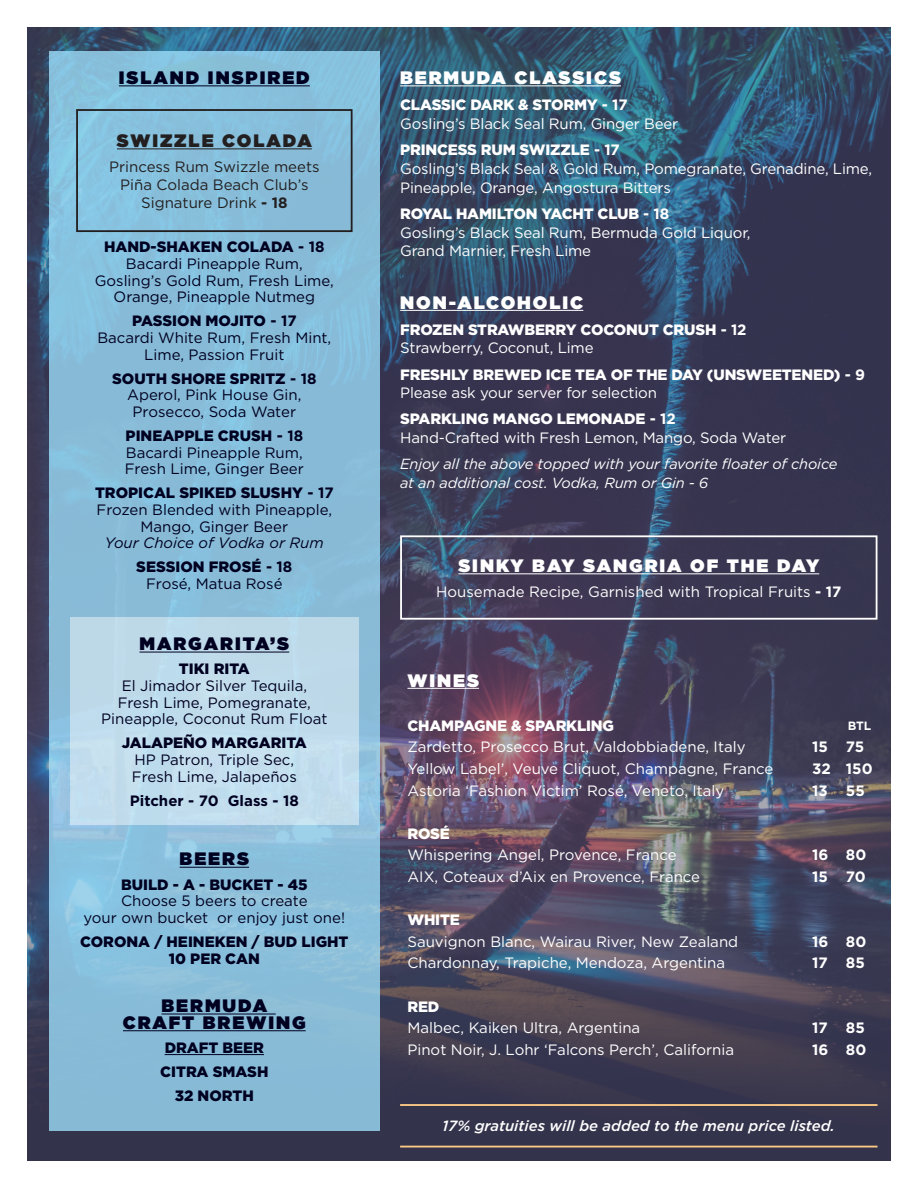
<style>
.page{position:relative;width:918px;height:1188px;background:#fff}
.page>*{position:absolute;margin:0;border:0;box-sizing:border-box;transform-origin:0 0}
.t1{font:900 18px "Gotham";letter-spacing:.11em;color:#fff}
.t2{font:900 18px/16.8px "Gotham";letter-spacing:.11em;color:#000020;text-align:center}
.t3{font:900 18px "Gotham";letter-spacing:.11em;color:#231f20}
.t4{font:15px/18.8px "Gotham";color:#fff}
.t5{font:15px/16.6px "Gotham";color:#000020;text-align:center}
.t6{font:900 15px/18.8px "Gotham";letter-spacing:-.01em;color:#fff}
.t7{font:15px/18px "Gotham";color:#231f20;text-align:center}
.t8{font:900 15px/16.8px "Gotham";color:#000020;text-align:center}
.t9{font:700 15px "Gotham";color:#fff}
.t10{font:700 15px "Gotham";color:#000020}
.t11{font:italic 500 14.85px "Gotham";color:#fff}
.t12{font:italic 14.7px/18.8px "Gotham";letter-spacing:-.01em;color:#fff}
.t13{font:700 12px "Gotham";color:#fff}
.s1{font-weight:700}
.s2{font-weight:900}
.s3{font-style:italic}
.s4{font-weight:400}
</style>
<div class="page">
<img style="left:27px;top:27px;width:864px;height:1134px">
<svg style="left:49px;top:51px;width:331px;height:1080px;background:#88bdd9"></svg>
<hr style="left:400px;top:85px;width:221px;height:1px;background:#fff">
<hr style="left:400px;top:310px;width:183px;height:1px;background:#fff">
<hr style="left:458px;top:573px;width:361px;height:1px;background:#fff">
<div style="left:400px;top:535px;width:478px;height:85px;border:2px solid #fff"></div>
<hr style="left:180px;top:867px;width:69px;height:1px;background:#000020">
<hr style="left:161px;top:1014px;width:115px;height:1px;background:#000020">
<hr style="left:123px;top:1030px;width:183px;height:1px;background:#000020">
<hr style="left:165px;top:1054px;width:99px;height:1px;background:#000020">
<hr style="left:407px;top:688px;width:72px;height:1px;background:#fff">
<hr style="left:400px;top:1104px;width:478px;height:2px;background:#fdcb85">
<hr style="left:400px;top:1146px;width:478px;height:1px;background:#fdcb85">
<div style="left:70px;top:618px;width:289px;height:207px;background:#bfdbeb"></div>
<hr style="left:119px;top:85px;width:191px;height:1px;background:#000020">
<hr style="left:139px;top:652px;width:150px;height:1px;background:#000020">
<hr style="left:117px;top:148px;width:195px;height:1px;background:#231f20">
<div style="left:76px;top:109px;width:277px;height:123px;border:2px solid #231f20"></div>
<p class="t2" style="left:119px;top:69px;width:192px">ISLAND INSPIRED</p>
<p class="t3" style="left:117px;top:128px;width:196px">SWIZZLE COLADA</p>
<p class="t7" style="left:109px;top:158px;width:212px">Princess Rum Swizzle meets<br>Piña Colada Beach Club’s<br>Signature Drink <span class="s1">- 18</span></p>
<p class="t5" style="left:95px;top:238px;width:241px"><span class="s2">HAND-SHAKEN COLADA</span> <span class="s1">- 18<br></span>Bacardi Pineapple Rum,<br>Gosling’s Gold Rum, Fresh Lime,<br>Orange, Pineapple Nutmeg</p>
<p class="t5" style="left:97px;top:312px;width:235px"><span class="s2">PASSION MOJITO</span> <span class="s1">- 17<br></span>Bacardi White Rum, Fresh Mint,<br>Lime, Passion Fruit</p>
<p class="t5" style="left:112px;top:370px;width:206px"><span class="s2">SOUTH SHORE SPRITZ</span> <span class="s1">- 18<br></span>Aperol, Pink House Gin,<br>Prosecco, Soda Water</p>
<p class="t5" style="left:125px;top:427px;width:181px;text-align:justify"><span class="s2">PINEAPPLE CRUSH</span> <span class="s1">- 18<br></span>Bacardi Pineapple Rum, Fresh Lime, Ginger Beer</p>
<p class="t5" style="left:95px;top:484px;width:240px"><span class="s2">TROPICAL SPIKED SLUSHY</span> <span class="s1">- 17<br></span>Frozen Blended with Pineapple,<br>Mango, Ginger Beer<br><span class="s3">Your Choice of Vodka or Rum</span></p>
<p class="t5" style="left:136px;top:559px;width:158px"><span class="s2">SESSION FROSÉ</span> <span class="s1">- 18<br></span>Frosé, Matua Rosé</p>
<p class="t2" style="left:139px;top:635px;width:151px">MARGARITA’S</p>
<p class="t5" style="left:101px;top:660px;width:228px"><span class="s2">TIKI RITA<br></span>El Jimador Silver Tequila,<br>Fresh Lime, Pomegranate,<br>Pineapple, Coconut Rum Float</p>
<p class="t5" style="left:122px;top:734px;width:187px"><span class="s2">JALAPEÑO MARGARITA<br></span>HP Patron, Triple Sec,<br>Fresh Lime, Jalapeños</p>
<p class="t10" style="left:130px;top:790px;width:170px">Pitcher - 70 Glass - 18</p>
<p class="t2" style="left:180px;top:850px;width:71px">BEERS</p>
<p class="t5" style="left:84px;top:876px;width:263px"><span class="s2">BUILD - A - BUCKET - 45<br></span>Choose 5 beers to create<br>your own bucket or enjoy just one!</p>
<p class="t8" style="left:80px;top:933px;width:270px">CORONA / HEINEKEN / BUD LIGHT<br>10 PER CAN</p>
<p class="t2" style="left:123px;top:997px;width:184px">BERMUDA<br>CRAFT BREWING</p>
<p class="t8" style="left:165px;top:1039px;width:101px">DRAFT BEER</p>
<p class="t8" style="left:160px;top:1063px;width:110px">CITRA SMASH</p>
<p class="t8" style="left:175px;top:1087px;width:81px">32 NORTH</p>
<p class="t1" style="left:400px;top:65px;width:222px">BERMUDA CLASSICS</p>
<p class="t4" style="left:400px;top:95px;width:280px"><span class="s2">CLASSIC DARK &amp; STORMY</span> <span class="s1">- 17<br></span>Gosling’s Black Seal Rum, Ginger Beer</p>
<p class="t4" style="left:400px;top:140px;width:474px"><span class="s2">PRINCESS RUM SWIZZLE</span> <span class="s1">- 17<br></span>Gosling’s Black Seal &amp; Gold Rum, Pomegranate, Grenadine, Lime,<br>Pineapple, Orange, Angostura Bitters</p>
<p class="t4" style="left:400px;top:204px;width:352px"><span class="s2">ROYAL HAMILTON YACHT CLUB</span> <span class="s1">- 18<br></span>Gosling’s Black Seal Rum, Bermuda Gold Liquor,<br>Grand Marnier, Fresh Lime</p>
<p class="t1" style="left:400px;top:289px;width:185px">NON-ALCOHOLIC</p>
<p class="t6" style="left:400px;top:320px;width:348px">FROZEN STRAWBERRY COCONUT CRUSH <span class="s1">- 12<br></span><span class="s4">Strawberry, Coconut, Lime</span></p>
<p class="t6" style="left:400px;top:365px;width:466px">FRESHLY BREWED ICE TEA OF THE DAY (UNSWEETENED) <span class="s1">- 9<br></span><span class="s4">Please ask your server for selection</span></p>
<p class="t4" style="left:400px;top:409px;width:388px"><span class="s2">SPARKLING MANGO LEMONADE</span> <span class="s1">- 12<br></span>Hand-Crafted with Fresh Lemon, Mango, Soda Water</p>
<p class="t12" style="left:400px;top:455px;width:439px">Enjoy all the above topped with your favorite floater of choice at an additional cost. Vodka, Rum or Gin - 6</p>
<p class="t1" style="left:458px;top:553px;width:362px">SINKY BAY SANGRIA OF THE DAY</p>
<p class="t4" style="left:436px;top:582px;width:407px">Housemade Recipe, Garnished with Tropical Fruits <span class="s1">- 17</span></p>
<p class="t1" style="left:407px;top:667px;width:73px">WINES</p>
<p class="t6" style="left:407px;top:716px;width:208px">CHAMPAGNE &amp; SPARKLING</p>
<p class="t13" style="left:848px;top:717px;width:25px">BTL</p>
<p class="t4" style="left:407px;top:737px;width:340px">Zardetto, Prosecco Brut, Valdobbiadene, Italy</p>
<p class="t9" style="left:812px;top:737px;width:17px">15</p>
<p class="t9" style="left:846px;top:737px;width:20px">75</p>
<p class="t4" style="left:407px;top:759px;width:368px">Yellow Label’, Veuve Cliquot, Champagne, France</p>
<p class="t9" style="left:812px;top:759px;width:20px">32</p>
<p class="t9" style="left:846px;top:759px;width:28px">150</p>
<p class="t4" style="left:407px;top:781px;width:318px">Astoria ‘Fashion Victim’ Rosé, Veneto, Italy</p>
<p class="t9" style="left:812px;top:780px;width:17px">13</p>
<p class="t9" style="left:846px;top:780px;width:20px">55</p>
<p class="t6" style="left:407px;top:824px;width:44px">ROSÉ</p>
<p class="t4" style="left:407px;top:845px;width:271px">Whispering Angel, Provence, France</p>
<p class="t9" style="left:812px;top:845px;width:18px">16</p>
<p class="t9" style="left:846px;top:845px;width:22px">80</p>
<p class="t4" style="left:407px;top:867px;width:294px">AIX, Coteaux d’Aix en Provence, France</p>
<p class="t9" style="left:812px;top:867px;width:17px">15</p>
<p class="t9" style="left:846px;top:867px;width:21px">70</p>
<p class="t6" style="left:407px;top:910px;width:54px">WHITE</p>
<p class="t4" style="left:407px;top:932px;width:332px">Sauvignon Blanc, Wairau River, New Zealand</p>
<p class="t9" style="left:812px;top:932px;width:18px">16</p>
<p class="t9" style="left:846px;top:932px;width:22px">80</p>
<p class="t4" style="left:407px;top:953px;width:319px">Chardonnay, Trapiche, Mendoza, Argentina</p>
<p class="t9" style="left:812px;top:953px;width:17px">17</p>
<p class="t9" style="left:846px;top:953px;width:20px">85</p>
<p class="t6" style="left:407px;top:997px;width:33px">RED</p>
<p class="t4" style="left:407px;top:1018px;width:234px">Malbec, Kaiken Ultra, Argentina</p>
<p class="t9" style="left:812px;top:1018px;width:17px">17</p>
<p class="t9" style="left:846px;top:1018px;width:20px">85</p>
<p class="t4" style="left:407px;top:1040px;width:328px">Pinot Noir, J. Lohr ‘Falcons Perch’, California</p>
<p class="t9" style="left:812px;top:1040px;width:18px">16</p>
<p class="t9" style="left:846px;top:1040px;width:22px">80</p>
<p class="t11" style="left:443px;top:1116px;width:394px">17% gratuities will be added to the menu price listed.</p>
</div>
